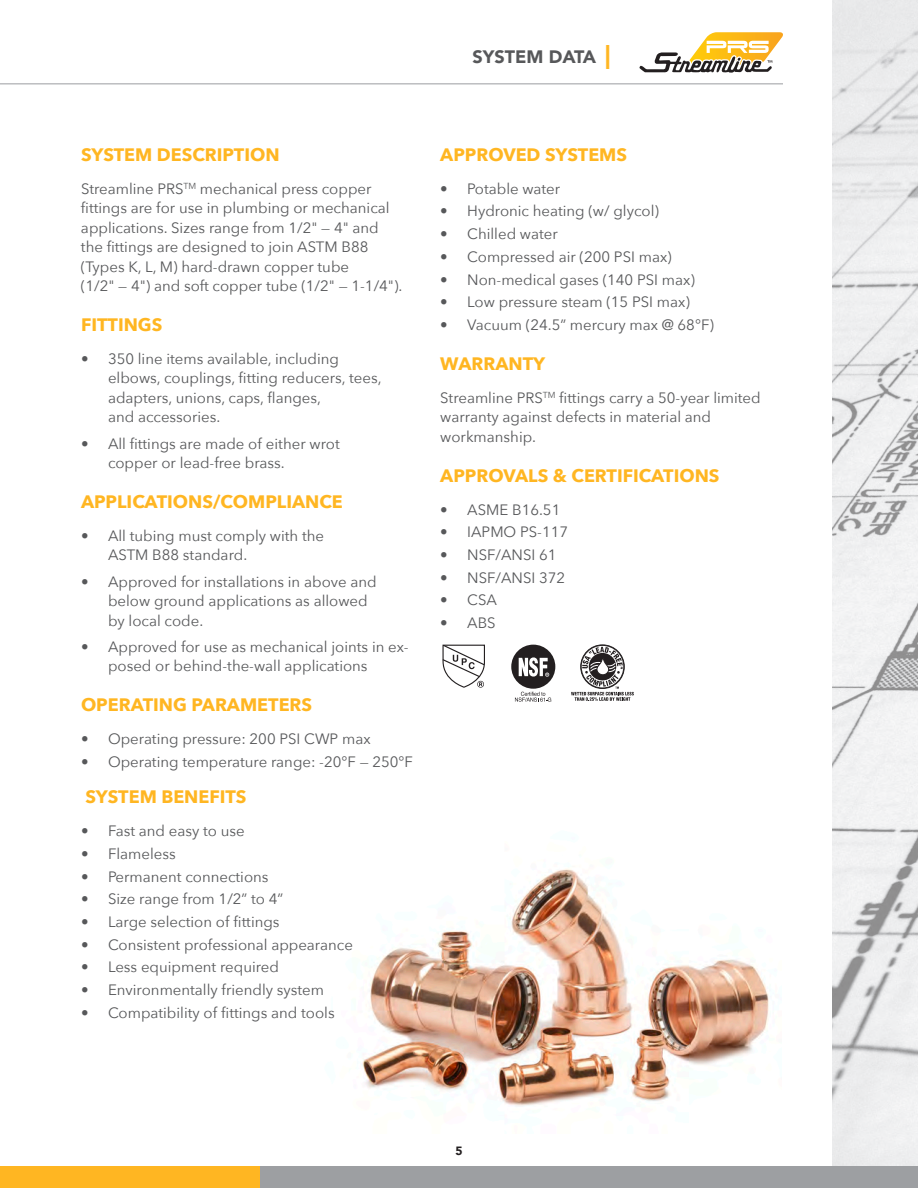
<style>
.page{position:relative;width:918px;height:1188px;background:#fff}
.page>*{position:absolute;margin:0;border:0;box-sizing:border-box;transform-origin:0 0}
.t1{font:700 18px "Avenir Next";color:#ffb622}
.Description{font:900 18px "Avenir";color:#57585a}
.t2{font:15px/19.5px "Avenir Next";color:#57585a}
.t3{font:900 12px "Avenir";color:#231f20}
.s1{font-size:24px;color:#ffb622}
</style>
<div class="page">
<img style="left:832px;top:0;width:86px;height:1166px">
<svg style="left:639px;top:32px;width:144px;height:41px"></svg>
<hr style="left:0;top:83px;width:783px;height:2px;background:#bcbdc0">
<div style="left:0;top:1166px;width:918px;height:22px;background:#9d9fa2"></div>
<div style="left:0;top:1166px;width:260px;height:22px;background:#ffb622"></div>
<img style="left:362px;top:866px;width:407px;height:240px">
<svg style="left:442px;top:645px;width:43px;height:43px"></svg>
<svg style="left:515px;top:692px;width:36px;height:10px"></svg>
<div style="left:511px;top:645px;width:44px;height:44px;background:#231f20;border-radius:50%"></div>
<svg style="left:519px;top:657px;width:30px;height:20px"></svg>
<div style="left:580px;top:645px;width:45px;height:44px;border:1px solid #231f20;border-radius:50%"></div>
<svg style="left:571px;top:646px;width:63px;height:55px"></svg>
<p class="Description" style="left:472px;top:41px;width:139px">SYSTEM DATA <span class="s1">|</span></p>
<p class="t1" style="left:81px;top:139px;width:200px">SYSTEM DESCRIPTION</p>
<p class="t2" style="left:81px;top:178px;width:323px">Streamline PRS<sup>TM</sup> mechanical press copper fittings are for use in plumbing or mechanical applications. Sizes range from 1/2" — 4" and the fittings are designed to join ASTM B88 (Types K, L, M) hard-drawn copper tube<br>(1/2" — 4") and soft copper tube (1/2" — 1-1/4").</p>
<p class="t1" style="left:81px;top:309px;width:83px">FITTINGS</p>
<p class="t2" style="left:108px;top:348px;width:275px;text-indent:-27px">• 350 line items available, including elbows, couplings, fitting reducers, tees, adapters, unions, caps, flanges,<br>and accessories.</p>
<p class="t2" style="left:108px;top:433px;width:233px;text-indent:-27px">• All fittings are made of either wrot copper or lead-free brass.</p>
<p class="t1" style="left:81px;top:486px;width:263px">APPLICATIONS/COMPLIANCE</p>
<p class="t2" style="left:108px;top:525px;width:218px;text-indent:-27px">• All tubing must comply with the<br>ASTM B88 standard.</p>
<p class="t2" style="left:108px;top:571px;width:270px;text-indent:-27px">• Approved for installations in above and below ground applications as allowed by local code.</p>
<p class="t2" style="left:108px;top:636px;width:302px;text-indent:-27px">• Approved for use as mechanical joints in ex&shy;posed or behind-the-wall applications</p>
<p class="t1" style="left:81px;top:689px;width:233px">OPERATING PARAMETERS</p>
<p class="t2" style="left:81px;top:728px;width:291px">• Operating pressure: 200 PSI CWP max</p>
<p class="t2" style="left:81px;top:751px;width:333px">• Operating temperature range: -20°F — 250°F</p>
<p class="t1" style="left:86px;top:781px;width:163px">SYSTEM BENEFITS</p>
<p class="t2" style="left:81px;top:820px;width:165px">• Fast and easy to use</p>
<p class="t2" style="left:81px;top:843px;width:96px">• Flameless</p>
<p class="t2" style="left:81px;top:866px;width:189px">• Permanent connections</p>
<p class="t2" style="left:81px;top:889px;width:204px">• Size range from 1/2” to 4”</p>
<p class="t2" style="left:81px;top:911px;width:200px">• Large selection of fittings</p>
<p class="t2" style="left:81px;top:934px;width:274px">• Consistent professional appearance</p>
<p class="t2" style="left:81px;top:957px;width:200px">• Less equipment required</p>
<p class="t2" style="left:81px;top:980px;width:245px">• Environmentally friendly system</p>
<p class="t2" style="left:81px;top:1002px;width:255px">• Compatibility of fittings and tools</p>
<p class="t1" style="left:440px;top:139px;width:188px">APPROVED SYSTEMS</p>
<p class="t2" style="left:440px;top:178px;width:121px">• Potable water</p>
<p class="t2" style="left:440px;top:201px;width:220px">• Hydronic heating (w/ glycol)</p>
<p class="t2" style="left:440px;top:223px;width:119px">• Chilled water</p>
<p class="t2" style="left:440px;top:246px;width:233px">• Compressed air (200 PSI max)</p>
<p class="t2" style="left:440px;top:269px;width:256px">• Non-medical gases (140 PSI max)</p>
<p class="t2" style="left:440px;top:292px;width:251px">• Low pressure steam (15 PSI max)</p>
<p class="t2" style="left:440px;top:314px;width:275px">• Vacuum (24.5” mercury max @ 68°F)</p>
<p class="t1" style="left:440px;top:348px;width:106px">WARRANTY</p>
<p class="t2" style="left:440px;top:387px;width:322px">Streamline PRS<sup>TM</sup> fittings carry a 50-year limited warranty against defects in material and workmanship.</p>
<p class="t1" style="left:440px;top:460px;width:281px">APPROVALS &amp; CERTIFICATIONS</p>
<p class="t2" style="left:440px;top:499px;width:122px">• ASME B16.51</p>
<p class="t2" style="left:440px;top:522px;width:129px">• IAPMO PS-117</p>
<p class="t2" style="left:440px;top:544px;width:118px">• NSF/ANSI 61</p>
<p class="t2" style="left:440px;top:567px;width:127px">• NSF/ANSI 372</p>
<p class="t2" style="left:440px;top:590px;width:58px">• CSA</p>
<p class="t2" style="left:440px;top:613px;width:57px">• ABS</p>
<p class="t3" style="left:455px;top:1140px;width:9px">5</p>
</div>
